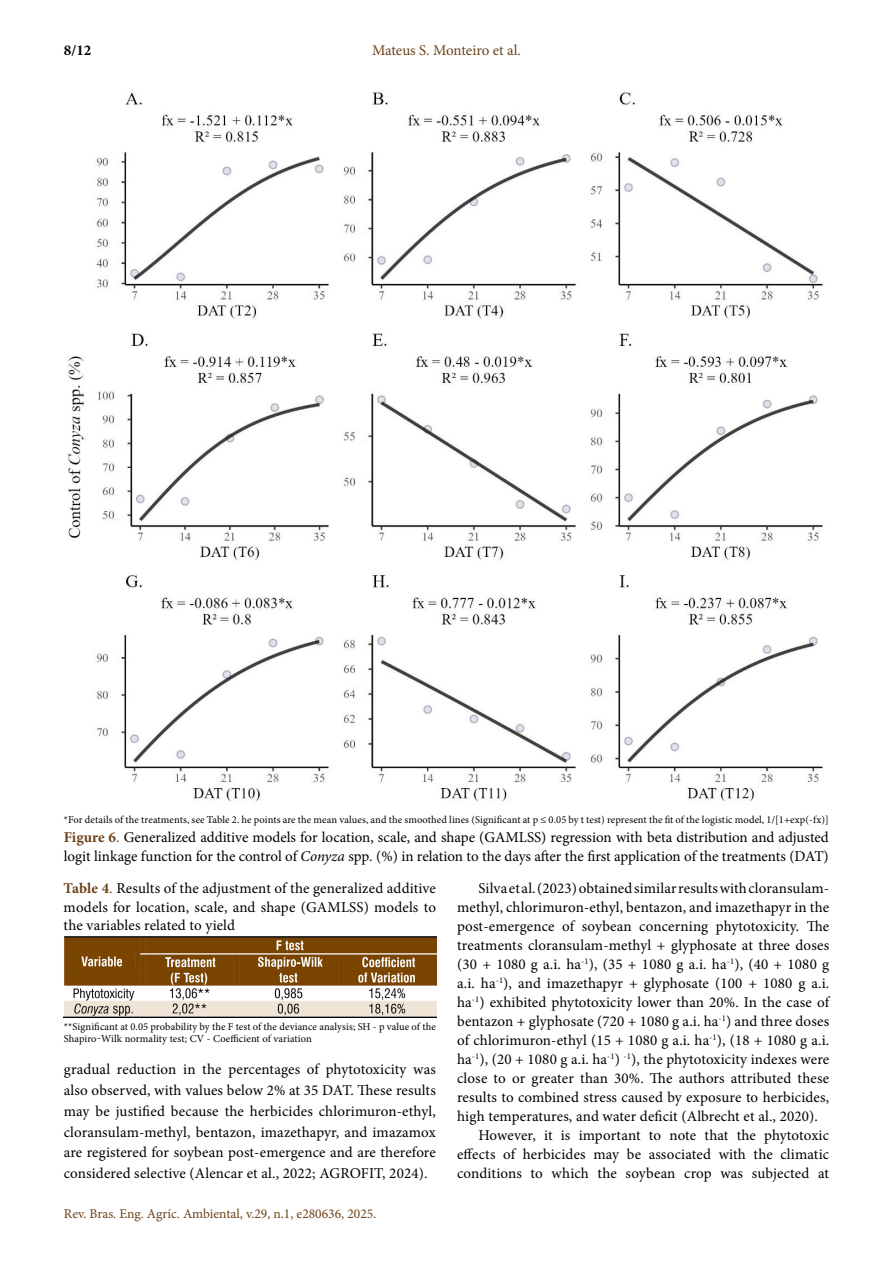
<style>
.page{position:relative;width:893px;height:1263px;background:#fff}
.page>*{position:absolute;margin:0;border:0;box-sizing:border-box;transform-origin:0 0}
.t1{font:15px/20.7px "Minion Pro";letter-spacing:.005em;color:#000;text-align:justify}
.t2{font:15px "Minion Pro";letter-spacing:-.005em;color:#6c4119}
.t3{font:700 15px "Minion Pro";color:#000}
.t4{font:13.5px "Minion Pro";color:#6c4119}
.t5{font:10.5px/12.6px "Minion Pro";letter-spacing:.005em;color:#000}
.s1{font-weight:700;color:#6c4119}
.s2{color:#6c4119}
.s3{font-style:italic}
</style>
<div class="page">
<img style="left:64px;top:937px;width:372px;height:81px">
<img style="left:68px;top:91px;width:755px;height:711px">
<p class="t3" style="left:64px;top:40px;width:29px">8/12</p>
<p class="t2" style="left:372px;top:40px;width:150px">Mateus S. Monteiro et al.</p>
<p class="t5" style="left:64px;top:813px;width:766px">*For details of the treatments, see Table 2. he points are the mean values, and the smoothed lines (Significant at p ≤ 0.05 by t test) represent the fit of the logistic model, 1/[1+exp(-fx)]</p>
<p class="t1" style="left:64px;top:828px;width:766px;line-height:18.8px"><span class="s1">Figure 6</span><span class="s2">.</span> Generalized additive models for location, scale, and shape (GAMLSS) regression with beta distribution and adjusted logit linkage function for the control of <span class="s3">Conyza</span> spp<span class="s3">.</span> (%) in relation to the days after the first application of the treatments (DAT)</p>
<p class="t1" style="left:64px;top:879px;width:374px;line-height:18.8px"><span class="s1">Table 4</span><span class="s2">.</span> Results of the adjustment of the generalized additive models for location, scale, and shape (GAMLSS) models to the variables related to yield</p>
<p class="t5" style="left:64px;top:1020px;width:373px">**Significant at 0.05 probability by the F test of the deviance analysis; SH - p value of the<br>Shapiro‒Wilk normality test; CV - Coefficient of variation</p>
<p class="t1" style="left:64px;top:1059px;width:374px">gradual reduction in the percentages of phytotoxicity was also observed, with values below 2% at 35 DAT. These results may be justified because the herbicides chlorimuron-ethyl, cloransulam-methyl, bentazon, imazethapyr, and imazamox are registered for soybean post-emergence and are therefore considered selective (Alencar et al., 2022; AGROFIT, 2024).</p>
<p class="t4" style="left:64px;top:1204px;width:314px">Rev. Bras. Eng. Agríc. Ambiental, v.29, n.1, e280636, 2025.</p>
<p class="t1" style="left:478px;top:878px;width:352px">Silva et al. (2023) obtained similar results with cloransulam-</p>
<p class="t1" style="left:457px;top:897px;width:374px">methyl, chlorimuron-ethyl, bentazon, and imazethapyr in the</p>
<p class="t1" style="left:457px;top:916px;width:374px">post-emergence of soybean concerning phytotoxicity. The</p>
<p class="t1" style="left:457px;top:935px;width:374px">treatments cloransulam-methyl + glyphosate at three doses</p>
<p class="t1" style="left:457px;top:954px;width:374px">(30 + 1080 g a.i. ha<sup>-1</sup>), (35 + 1080 g a.i. ha<sup>-1</sup>), (40 + 1080 g</p>
<p class="t1" style="left:457px;top:973px;width:374px">a.i. ha<sup>-1</sup>), and imazethapyr + glyphosate (100 + 1080 g a.i.</p>
<p class="t1" style="left:457px;top:992px;width:374px">ha<sup>-1</sup>) exhibited phytotoxicity lower than 20%. In the case of</p>
<p class="t1" style="left:457px;top:1011px;width:374px">bentazon + glyphosate (720 + 1080 g a.i. ha<sup>-1</sup>) and three doses</p>
<p class="t1" style="left:457px;top:1030px;width:374px">of chlorimuron-ethyl (15 + 1080 g a.i. ha<sup>-1</sup>), (18 + 1080 g a.i.</p>
<p class="t1" style="left:457px;top:1049px;width:374px">ha<sup>-1</sup>), (20 + 1080 g a.i. ha<sup>-1</sup>) <sup>-1</sup>), the phytotoxicity indexes were</p>
<p class="t1" style="left:457px;top:1068px;width:374px">close to or greater than 30%. The authors attributed these</p>
<p class="t1" style="left:457px;top:1087px;width:374px">results to combined stress caused by exposure to herbicides,</p>
<p class="t1" style="left:457px;top:1106px;width:362px">high temperatures, and water deficit (Albrecht et al., 2020).</p>
<p class="t1" style="left:478px;top:1125px;width:352px">However, it is important to note that the phytotoxic</p>
<p class="t1" style="left:457px;top:1144px;width:374px">effects of herbicides may be associated with the climatic</p>
<p class="t1" style="left:457px;top:1163px;width:374px">conditions to which the soybean crop was subjected at</p>
</div>
